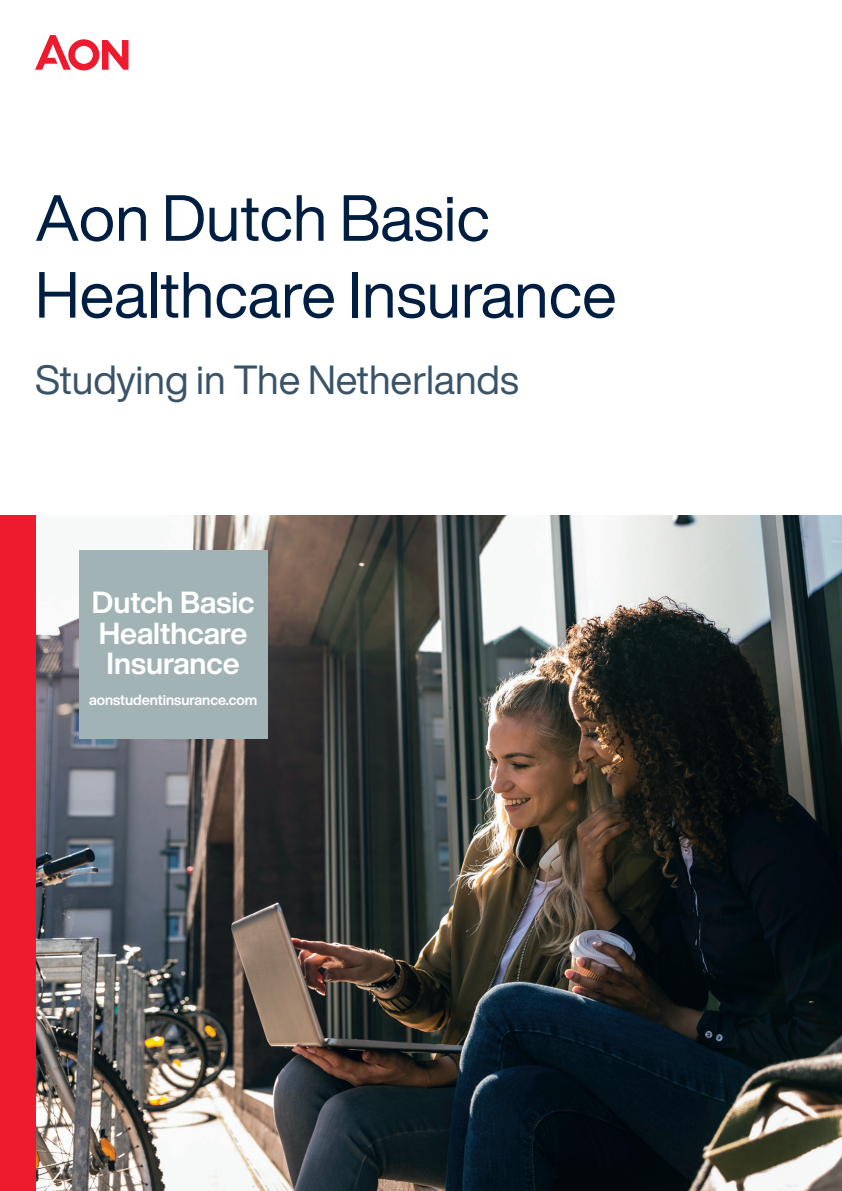
<style>
.page{position:relative;width:842px;height:1191px;background:#fff}
.page>*{position:absolute;margin:0;border:0;box-sizing:border-box;transform-origin:0 0}
.Headline_32pt{font:64px/76.8px "Helvetica Now Display";color:#001e42}
.Subhead_20pt{font:40px "Helvetica Now Display";color:#395369}
.Subheading_10pt{font:700 30px/30.2px "Helvetica Now Display";color:#fff}
.Subheading_10pt-2{font:700 14.4px "Helvetica Now Display";color:#fff}
</style>
<div class="page">
<img style="left:35px;top:515px;width:807px;height:676px">
<div style="left:79px;top:550px;width:188px;height:188px;background:#a2b3b6"></div>
<div style="left:0;top:515px;width:35px;height:676px;background:#ee1a2e"></div>
<svg style="left:35px;top:35px;width:93px;height:35px"></svg>
<p class="Headline_32pt" style="left:35px;top:179px;width:583px">Aon Dutch Basic<br>Healthcare Insurance</p>
<p class="Subhead_20pt" style="left:35px;top:352px;width:485px">Studying in The Netherlands</p>
<p class="Subheading_10pt" style="left:92px;top:587px;width:164px">Dutch Basic<br>Healthcare<br>Insurance</p>
<p class="Subheading_10pt-2" style="left:89px;top:690px;width:170px">aonstudentinsurance.com</p>
</div>
